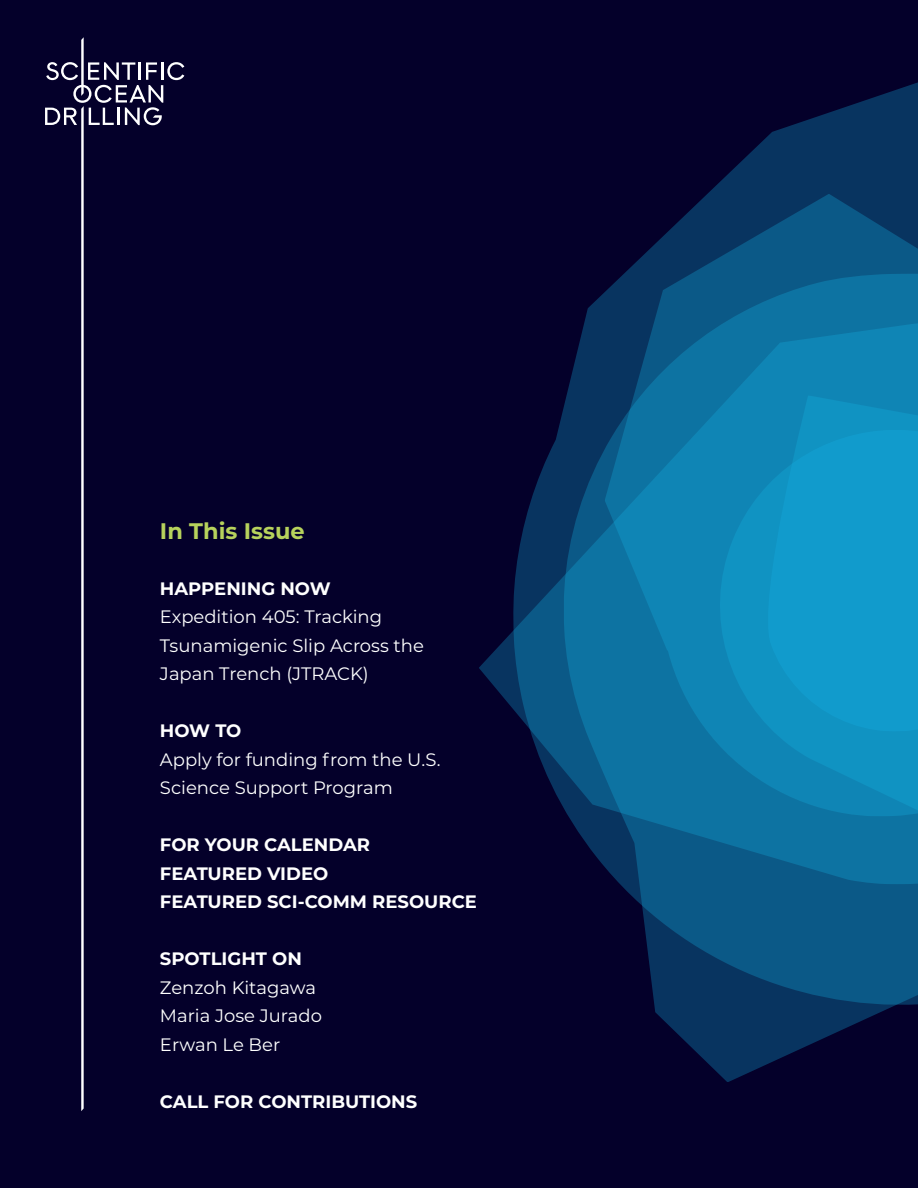
<style>
.page{position:relative;width:918px;height:1188px;background:#04002a}
.page>*{position:absolute;margin:0;border:0;box-sizing:border-box;transform-origin:0 0}
.Subtitle{font:700 22.5px "Montserrat";color:#b7d25c}
.White_Body_Text_Cove{font:18px/28.5px "Montserrat";color:#fff}
.White_Body_Text_Cove-2{font:700 18px "Montserrat";color:#fff}
</style>
<div class="page">
<svg style="left:707px;top:82px;width:211px;height:112px;fill:#083460"></svg>
<svg style="left:584px;top:292px;width:334px;height:790px"></svg>
<svg style="left:479px;top:323px;width:439px;height:561px"></svg>
<svg style="left:605px;top:194px;width:313px;height:623px"></svg>
<svg style="left:719px;top:430px;width:199px;height:414px"></svg>
<svg style="left:767px;top:395px;width:151px;height:337px;fill:#119bcc"></svg>
<svg style="left:45px;top:37px;width:139px;height:1074px"></svg>
<p class="Subtitle" style="left:160px;top:515px;width:146px">In This Issue</p>
<p class="White_Body_Text_Cove-2" style="left:160px;top:575px;width:172px">HAPPENING NOW</p>
<p class="White_Body_Text_Cove" style="left:160px;top:602px;width:266px">Expedition 405: Tracking<br>Tsunamigenic Slip Across the</p>
<p class="White_Body_Text_Cove" style="left:160px;top:659px;width:210px">Japan Trench (JTRACK)</p>
<p class="White_Body_Text_Cove-2" style="left:160px;top:718px;width:83px">HOW TO</p>
<p class="White_Body_Text_Cove" style="left:160px;top:744px;width:282px">Apply for funding from the U.S.<br>Science Support Program</p>
<p class="White_Body_Text_Cove-2" style="left:160px;top:832px;width:212px">FOR YOUR CALENDAR</p>
<p class="White_Body_Text_Cove-2" style="left:160px;top:860px;width:170px">FEATURED VIDEO</p>
<p class="White_Body_Text_Cove-2" style="left:160px;top:889px;width:318px">FEATURED SCI-COMM RESOURCE</p>
<p class="White_Body_Text_Cove-2" style="left:160px;top:946px;width:143px">SPOTLIGHT ON</p>
<p class="White_Body_Text_Cove" style="left:160px;top:972px;width:158px">Zenzoh Kitagawa</p>
<p class="White_Body_Text_Cove" style="left:160px;top:1001px;width:164px">Maria Jose Jurado</p>
<p class="White_Body_Text_Cove" style="left:160px;top:1029px;width:122px">Erwan Le Ber</p>
<p class="White_Body_Text_Cove-2" style="left:160px;top:1088px;width:259px">CALL FOR CONTRIBUTIONS</p>
</div>
